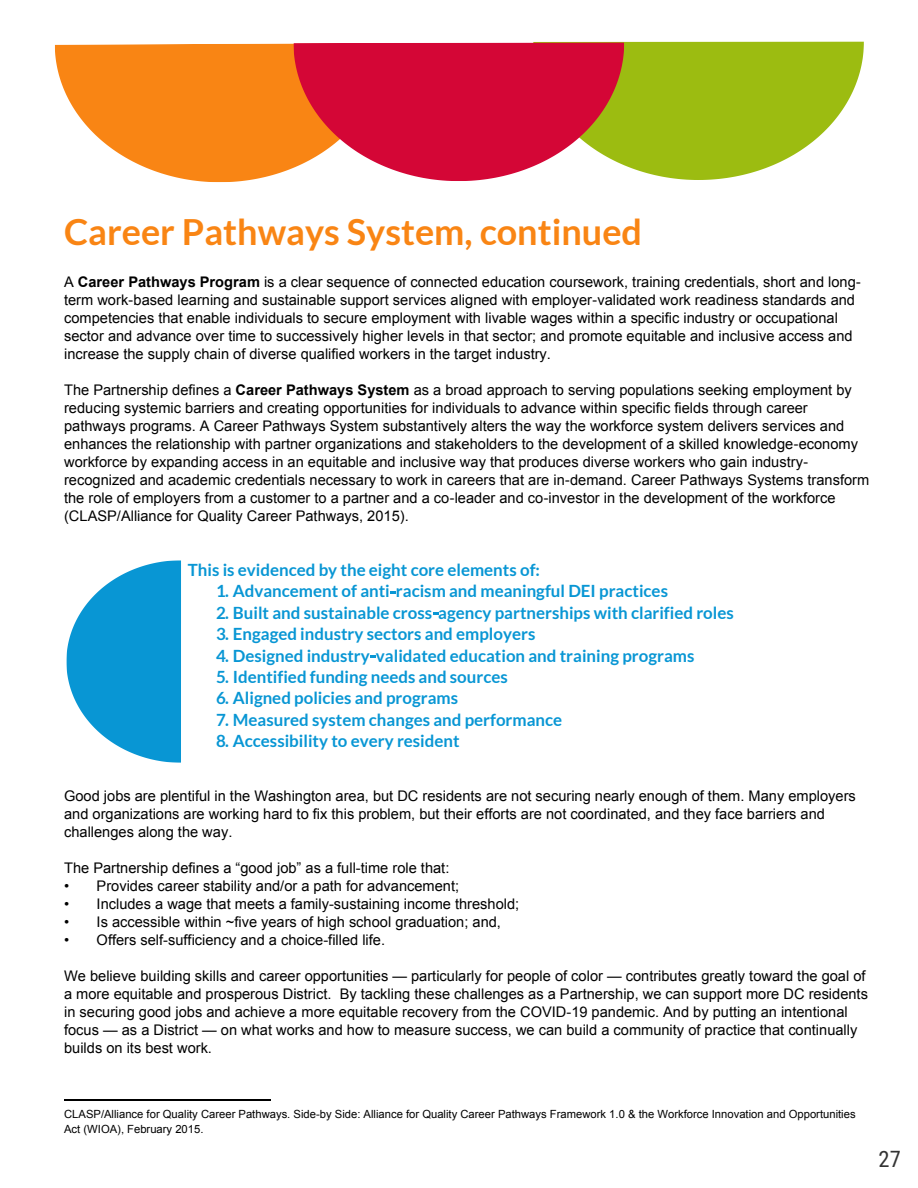
<style>
.page{position:relative;width:918px;height:1188px;background:#fff}
.page>*{position:absolute;margin:0;border:0;box-sizing:border-box;transform-origin:0 0}
.t1{font:700 36px "Lato";color:#f98514}
.t2{font:22.5px "Roboto Condensed";color:#333}
.t3{font:700 16.8px "Lato";color:#0896d4}
.t4{font:14.7px/18px "Arial";color:#000}
.t5{font:11.25px/14.7px "Arial";color:#000}
.s1{font-weight:700}
.s2{font-family:"DejaVu Sans"}
.s3{font-family:"DejaVu Sans";font-weight:400;color:rgb(0 0 0/0)}
</style>
<div class="page">
<svg style="left:543px;top:41px;width:321px;height:139px;fill:#9cbc11"></svg>
<svg style="left:55px;top:43px;width:238px;height:139px;fill:#f98514"></svg>
<svg style="left:293px;top:42px;width:331px;height:139px;background:#d8334c"></svg>
<svg style="left:66px;top:560px;width:115px;height:203px"></svg>
<hr style="left:64px;top:1099px;width:207px;height:1px;background:#000">
<h1 class="t1" style="left:64px;top:212px;width:580px">Career Pathways System, continued</h1>
<p class="t4" style="left:64px;top:273px;width:799px">A <span class="s1">Career Pathways Program</span> is a clear sequence of connected education coursework, training credentials, short and long<span class="s2">‐ </span>term work<span class="s2">‐</span>based learning and sustainable support services aligned with employer<span class="s2">‐</span>validated work readiness standards and competencies that enable individuals to secure employment with livable wages within a specific industry or occupational sector and advance over time to successively higher levels in that sector; and promote equitable and inclusive access and increase the supply chain of diverse qualified workers in the target industry.</p>
<p class="t4" style="left:64px;top:381px;width:807px">The Partnership defines a <span class="s1">Career Pathways System</span> as a broad approach to serving populations seeking employment by reducing systemic barriers and creating opportunities for individuals to advance within specific fields through career pathways programs. A Career Pathways System substantively alters the way the workforce system delivers services and enhances the relationship with partner organizations and stakeholders to the development of a skilled knowledge<span class="s2">‐</span>economy workforce by expanding access in an equitable and inclusive way that produces diverse workers who gain industry<span class="s2">‐ </span>recognized and academic credentials necessary to work in careers that are in<span class="s2">‐</span>demand. Career Pathways Systems transform the role of employers from a customer to a partner and a co<span class="s2">‐</span>leader and co<span class="s2">‐</span>investor in the development of the workforce (CLASP/Alliance for Quality Career Pathways, 2015).</p>
<p class="t3" style="left:188px;top:560px;width:354px">This is evidenced by the eight core elements of:</p>
<p class="t3" style="left:216px;top:582px;width:454px">1. Advancement of anti<span class="s3">‐</span>racism and meaningful DEI practices</p>
<p class="t3" style="left:216px;top:603px;width:519px">2. Built and sustainable cross<span class="s3">‐</span>agency partnerships with clarified roles</p>
<p class="t3" style="left:216px;top:624px;width:321px">3. Engaged industry sectors and employers</p>
<p class="t3" style="left:216px;top:646px;width:480px">4. Designed industry<span class="s3">‐</span>validated education and training programs</p>
<p class="t3" style="left:216px;top:667px;width:293px">5. Identified funding needs and sources</p>
<p class="t3" style="left:216px;top:689px;width:244px">6. Aligned policies and programs</p>
<p class="t3" style="left:216px;top:710px;width:348px">7. Measured system changes and performance</p>
<p class="t3" style="left:216px;top:731px;width:245px">8. Accessibility to every resident</p>
<p class="t4" style="left:64px;top:787px;width:793px">Good jobs are plentiful in the Washington area, but DC residents are not securing nearly enough of them. Many employers and organizations are working hard to fix this problem, but their efforts are not coordinated, and they face barriers and challenges along the way.</p>
<p class="t4" style="left:64px;top:859px;width:387px">The Partnership defines a “good job” as a full-time role that:</p>
<p class="t4" style="left:64px;top:877px;width:397px">• Provides career stability and/or a path for advancement;</p>
<p class="t4" style="left:64px;top:895px;width:457px">• Includes a wage that meets a family-sustaining income threshold;</p>
<p class="t4" style="left:64px;top:913px;width:438px">• Is accessible within ~five years of high school graduation; and,</p>
<p class="t4" style="left:64px;top:931px;width:323px">• Offers self-sufficiency and a choice-filled life.</p>
<p class="t4" style="left:64px;top:967px;width:805px">We believe building skills and career opportunities — particularly for people of color — contributes greatly toward the goal of a more equitable and prosperous District. By tackling these challenges as a Partnership, we can support more DC residents in securing good jobs and achieve a more equitable recovery from the COVID-19 pandemic. And by putting an intentional focus — as a District — on what works and how to measure success, we can build a community of practice that continually builds on its best work.</p>
<p class="t5" style="left:64px;top:1107px;width:793px">CLASP/Alliance for Quality Career Pathways. Side-by Side: Alliance for Quality Career Pathways Framework 1.0 &amp; the Workforce Innovation and Opportunities<br>Act (WIOA), February 2015.</p>
<h2 class="t2" style="left:879px;top:1143px;width:24px">27</h2>
</div>
